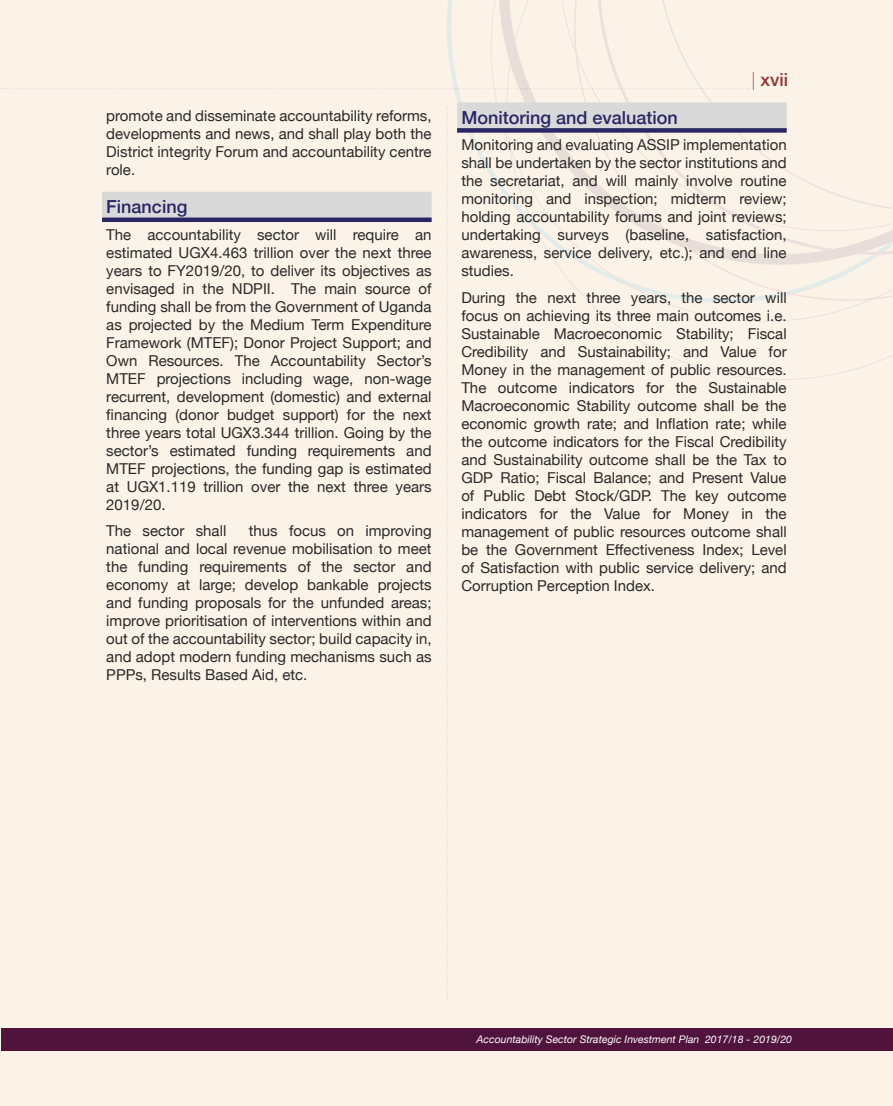
<style>
.page{position:relative;width:893px;height:1106px;background:#fff}
.page>*{position:absolute;margin:0;border:0;box-sizing:border-box;transform-origin:0 0}
.t1{font:500 18px "Helvetica Neue";color:#292663}
.t2{font:500 18px "Helvetica Neue";color:#953635}
.t3{font:15px/18px "Helvetica Neue";color:#292829;text-align:justify}
.t4{font:italic 10.5px "Helvetica Neue";color:#fff}
.s1{font-weight:100}
</style>
<div class="page">
<div style="left:1px;top:0;width:892px;height:1106px;background:#fcf3e8"></div>
<svg style="left:481px;top:0;width:412px;height:380px"></svg>
<svg style="left:549px;top:0;width:344px;height:326px"></svg>
<svg style="left:0;top:1028px;width:1px;height:22px"></svg>
<div style="left:1px;top:1028px;width:892px;height:22px;background:#4f133c"></div>
<svg style="left:1px;top:88px;width:748px;height:1px"></svg>
<svg style="left:447px;top:106px;width:1px;height:893px"></svg>
<div style="left:102px;top:192px;width:330px;height:30px;background:#dad9d9"></div>
<div style="left:102px;top:217px;width:330px;height:5px;background:#292663"></div>
<div style="left:457px;top:102px;width:330px;height:30px;background:#dad9d9"></div>
<div style="left:457px;top:128px;width:330px;height:5px;background:#292663"></div>
<p class="t3" style="left:106px;top:107px;width:327px">promote and disseminate accountability reforms, developments and news, and shall play both the District integrity Forum and accountability centre role.</p>
<p class="t1" style="left:106px;top:192px;width:83px">Financing</p>
<p class="t3" style="left:106px;top:226px;width:327px">The accountability sector will require an estimated UGX4.463 trillion over the next three years to FY2019/20, to deliver its objectives as envisaged in the NDPII. The main source of funding shall be from the Government of Uganda as projected by the Medium Term Expenditure Framework (MTEF); Donor Project Support; and Own Resources. The Accountability Sector’s MTEF projections including wage, non-wage recurrent, development (domestic) and external financing (donor budget support) for the next three years total UGX3.344 trillion. Going by the sector’s estimated funding requirements and MTEF projections, the funding gap is estimated at UGX1.119 trillion over the next three years 2019/20.</p>
<p class="t3" style="left:106px;top:523px;width:122px">The sector shall</p>
<p class="t3" style="left:106px;top:523px;width:327px;text-indent:143px">thus focus on improving national and local revenue mobilisation to meet the funding requirements of the sector and economy at large; develop bankable projects and funding proposals for the unfunded areas; improve prioritisation of interventions within and out of the accountability sector; build capacity in, and adopt modern funding mechanisms such as PPPs, Results Based Aid, etc.</p>
<p class="t2" style="left:751px;top:65px;width:38px"><span class="s1">|</span> xvii</p>
<p class="t1" style="left:461px;top:103px;width:218px">Monitoring and evaluation</p>
<p class="t3" style="left:461px;top:137px;width:327px">Monitoring and evaluating ASSIP implementation shall be undertaken by the sector institutions and the secretariat, and will mainly involve routine monitoring and inspection; midterm review; holding accountability forums and joint reviews; undertaking surveys (baseline, satisfaction, awareness, service delivery, etc.); and end line studies.</p>
<p class="t3" style="left:461px;top:289px;width:327px">During the next three years, the sector will focus on achieving its three main outcomes i.e.<br>Sustainable Macroeconomic Stability; Fiscal Credibility and Sustainability; and Value for Money in the management of public resources.<br>The outcome indicators for the Sustainable Macroeconomic Stability outcome shall be the economic growth rate; and Inflation rate; while the outcome indicators for the Fiscal Credibility and Sustainability outcome shall be the Tax to GDP Ratio; Fiscal Balance; and Present Value of Public Debt Stock/GDP. The key outcome indicators for the Value for Money in the management of public resources outcome shall be the Government Effectiveness Index; Level of Satisfaction with public service delivery; and Corruption Perception Index.</p>
<p class="t4" style="left:477px;top:1032px;width:317px">Accountability Sector Strategic Investment Plan 2017/18 - 2019/20</p>
</div>
